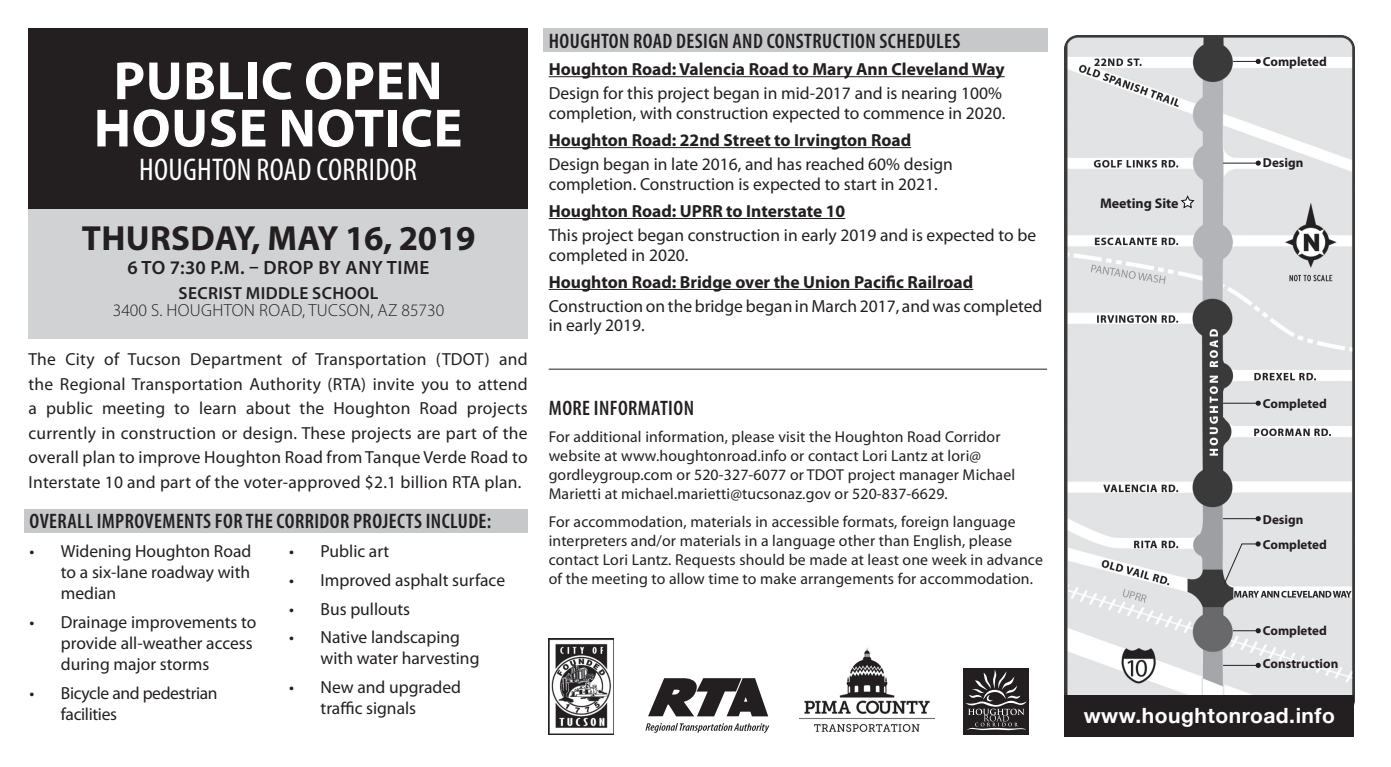
<style>
.page{position:relative;width:1391px;height:767px;background:#fff}
.page>*{position:absolute;margin:0;border:0;box-sizing:border-box;transform-origin:0 0}
.t1{font:700 54.25px/47.2px "Myriad Pro";letter-spacing:.01em;color:#fff;text-align:center}
.t2{font:700 35px "Myriad Pro";letter-spacing:-.005em;color:#231f20}
.t3{font:condensed 31.5px "Myriad Pro";letter-spacing:.01em;color:#fff}
.t4{font:600 condensed 21px "Myriad Pro";letter-spacing:.02em;color:#231f20}
.t5{font:700 21px "Helvetica Neue";letter-spacing:.025em;color:#fff}
.t6{font:600 19.25px "Myriad Pro";letter-spacing:.03em;color:#231f20}
.t7{font:17.5px/21px "Myriad Pro";color:#231f20}
.t8{font:700 17.5px "Myriad Pro";color:#231f20}
.t9{font:300 17.5px/17.5px "Myriad Pro";letter-spacing:.02em;color:#231f20;text-align:center}
.t10{font:17.5px/21px "Myriad Pro";letter-spacing:-.02em;color:#231f20}
.t11{font:15.75px/19.2px "Myriad Pro";letter-spacing:.01em;color:#231f20}
.t12{font:700 14px "Myriad Pro";color:#231f20}
.t13{font:700 13.12px "Myriad Pro";color:#231f20}
.s1{font-weight:600}
</style>
<div class="page">
<div style="left:543px;top:28px;width:504px;height:24px;background:#c7c8ca"></div>
<div style="left:24px;top:508px;width:504px;height:24px;background:#c7c8ca"></div>
<img style="left:1064px;top:35px;width:290px;height:660px">
<svg style="left:1179px;top:195px;width:17px;height:14px"></svg>
<div style="left:28px;top:28px;width:500px;height:182px;background:#231f20"></div>
<div style="left:963px;top:668px;width:66px;height:66px;background:#231f20"></div>
<svg style="left:965px;top:669px;width:61px;height:61px"></svg>
<svg style="left:648px;top:678px;width:120px;height:38px"></svg>
<svg style="left:645px;top:723px;width:124px;height:10px"></svg>
<img style="left:549px;top:638px;width:65px;height:96px">
<svg style="left:1233px;top:59px;width:28px;height:5px"></svg>
<hr style="left:1223px;top:163px;width:35px;height:1px;background:#231f20">
<svg style="left:1255px;top:160px;width:6px;height:6px"></svg>
<hr style="left:1223px;top:403px;width:35px;height:1px;background:#231f20">
<svg style="left:1255px;top:400px;width:6px;height:6px"></svg>
<hr style="left:1223px;top:518px;width:35px;height:1px;background:#231f20">
<svg style="left:1255px;top:516px;width:6px;height:5px"></svg>
<svg style="left:1223px;top:541px;width:37px;height:43px;background:#d7d7d9"></svg>
<svg style="left:1233px;top:628px;width:28px;height:5px"></svg>
<hr style="left:1223px;top:665px;width:35px;height:1px;background:#231f20">
<svg style="left:1255px;top:662px;width:6px;height:6px"></svg>
<hr style="left:549px;top:76px;width:456px;height:1px;background:#231f20">
<hr style="left:549px;top:147px;width:362px;height:1px;background:#231f20">
<hr style="left:549px;top:218px;width:296px;height:1px;background:#231f20">
<hr style="left:549px;top:289px;width:424px;height:1px;background:#231f20">
<img style="left:799px;top:648px;width:135px;height:84px">
<div style="left:1064px;top:695px;width:290px;height:42px;background:#231f20"></div>
<hr style="left:549px;top:369px;width:498px;height:1px;background:#231f20">
<div style="left:28px;top:210px;width:500px;height:129px;background:#d1d2d4"></div>
<p class="t1" style="left:94px;top:58px;width:370px">PUBLIC OPEN<br>HOUSE NOTICE</p>
<p class="t3" style="left:139px;top:152px;width:279px">HOUGHTON ROAD CORRIDOR</p>
<p class="t2" style="left:82px;top:218px;width:395px">THURSDAY, MAY 16, 2019</p>
<p class="t6" style="left:127px;top:257px;width:304px">6 TO 7:30 P.M. – DROP BY ANY TIME</p>
<p class="t9" style="left:113px;top:284px;width:333px"><span class="s1">SECRIST MIDDLE SCHOOL<br></span>3400 S. HOUGHTON ROAD, TUCSON, AZ 85730</p>
<p class="t7" style="left:28px;top:347px;width:501px;line-height:24.5px;text-align:justify">The City of Tucson Department of Transportation (TDOT) and the Regional Transportation Authority (RTA) invite you to attend a public meeting to learn about the Houghton Road projects currently in construction or design. These projects are part of the overall plan to improve Houghton Road from Tanque Verde Road to Interstate 10 and part of the voter-approved $2.1 billion RTA plan.</p>
<p class="t4" style="left:30px;top:509px;width:463px">OVERALL IMPROVEMENTS FOR THE CORRIDOR PROJECTS INCLUDE:</p>
<p class="t7" style="left:61px;top:541px;width:192px;text-align:justify;text-indent:-32px">• Widening Houghton Road to a six-lane roadway with median</p>
<p class="t7" style="left:61px;top:611px;width:197px;text-indent:-32px">• Drainage improvements to provide all-weather access during major storms</p>
<p class="t10" style="left:61px;top:682px;width:158px;text-indent:-32px">• Bicycle and pedestrian facilities</p>
<p class="t7" style="left:289px;top:541px;width:102px">• Public art</p>
<p class="t7" style="left:289px;top:569px;width:218px">• Improved asphalt surface</p>
<p class="t7" style="left:289px;top:598px;width:123px">• Bus pullouts</p>
<p class="t7" style="left:320px;top:627px;width:160px;text-indent:-32px">• Native landscaping with water harvesting</p>
<p class="t7" style="left:320px;top:677px;width:142px;text-indent:-32px">• New and upgraded traffic signals</p>
<p class="t4" style="left:549px;top:29px;width:413px">HOUGHTON ROAD DESIGN AND CONSTRUCTION SCHEDULES</p>
<p class="t8" style="left:549px;top:59px;width:457px">Houghton Road: Valencia Road to Mary Ann Cleveland Way</p>
<p class="t7" style="left:549px;top:84px;width:458px;line-height:19.2px">Design for this project began in mid-2017 and is nearing 100% completion, with construction expected to commence in 2020.</p>
<p class="t8" style="left:549px;top:130px;width:364px">Houghton Road: 22nd Street to Irvington Road</p>
<p class="t7" style="left:549px;top:155px;width:406px;line-height:19.2px">Design began in late 2016, and has reached 60% design completion. Construction is expected to start in 2021.</p>
<p class="t8" style="left:549px;top:201px;width:298px">Houghton Road: UPRR to Interstate 10</p>
<p class="t7" style="left:549px;top:226px;width:489px;line-height:19.2px">This project began construction in early 2019 and is expected to be completed in 2020.</p>
<p class="t8" style="left:549px;top:272px;width:426px">Houghton Road: Bridge over the Union Pacific Railroad</p>
<p class="t7" style="left:549px;top:297px;width:495px;line-height:19.2px">Construction on the bridge began in March 2017, and was completed in early 2019.</p>
<p class="t4" style="left:549px;top:396px;width:147px">MORE INFORMATION</p>
<p class="t11" style="left:549px;top:427px;width:468px">For additional information, please visit the Houghton Road Corridor website at www.houghtonroad.info or contact Lori Lantz at lori@ gordleygroup.com or 520-327-6077 or TDOT project manager Michael Marietti at michael.marietti@tucsonaz.gov or 520-837-6629.</p>
<p class="t11" style="left:549px;top:512px;width:496px">For accommodation, materials in accessible formats, foreign language interpreters and/or materials in a language other than English, please contact Lori Lantz. Requests should be made at least one week in advance of the meeting to allow time to make arrangements for accommodation.</p>
<p class="t13" style="left:1263px;top:54px;width:65px">Completed</p>
<p class="t12" style="left:1100px;top:196px;width:80px">Meeting Site</p>
<p class="t13" style="left:1263px;top:155px;width:42px">Design</p>
<p class="t13" style="left:1263px;top:396px;width:65px">Completed</p>
<p class="t13" style="left:1263px;top:512px;width:42px">Design</p>
<p class="t13" style="left:1263px;top:537px;width:65px">Completed</p>
<p class="t13" style="left:1263px;top:623px;width:65px">Completed</p>
<p class="t13" style="left:1263px;top:655px;width:77px">Construction</p>
<p class="t5" style="left:1083px;top:699px;width:253px">www.houghtonroad.info</p>
</div>
